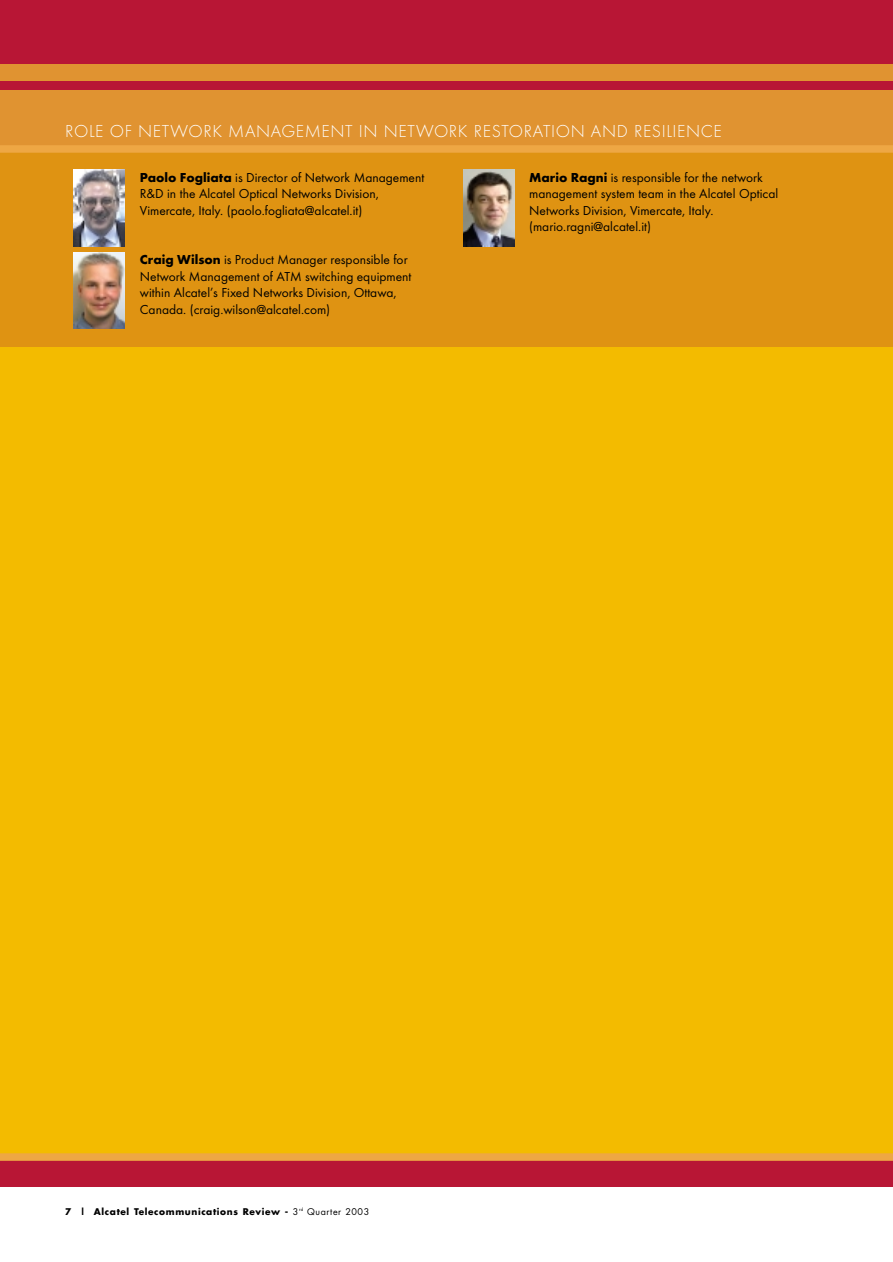
<style>
.page{position:relative;width:893px;height:1262px;background:#fff}
.page>*{position:absolute;margin:0;border:0;box-sizing:border-box;transform-origin:0 0}
.t1{font:300 18px "Futura T";letter-spacing:.035em;color:#fff}
.t2{font:13.5px/16.5px "Futura T";color:#000}
.t3{font:700 9px "Futura";letter-spacing:.07em;color:#000}
.s1{font-weight:700}
.s2{font-weight:400}
</style>
<div class="page">
<div style="left:0;top:193px;width:892px;height:969px;background:#f3bb00"></div>
<div style="left:0;top:150px;width:892px;height:197px;background:#df9312"></div>
<div style="left:0;top:0;width:892px;height:149px;background:#e09331"></div>
<div style="left:0;top:0;width:892px;height:64px;background:#b81635"></div>
<div style="left:0;top:81px;width:892px;height:8px;background:#b81635"></div>
<div style="left:0;top:1157px;width:892px;height:29px;background:#b81635"></div>
<div style="left:0;top:145px;width:892px;height:8px;background:#eea744"></div>
<div style="left:0;top:1153px;width:892px;height:7px;background:#eea744"></div>
<img style="left:463px;top:170px;width:51px;height:76px">
<img style="left:74px;top:252px;width:51px;height:77px">
<img style="left:74px;top:170px;width:51px;height:76px">
<h1 class="t1" style="left:65px;top:123px;width:658px">ROLE OF NETWORK MANAGEMENT IN NETWORK RESTORATION AND RESILIENCE</h1>
<p class="t2" style="left:140px;top:170px;width:286px"><span class="s1">Paolo Fogliata</span> is Director of Network Management<br>R&amp;D in the Alcatel Optical Networks Division,<br>Vimercate, Italy. (paolo.fogliata@alcatel.it)</p>
<p class="t2" style="left:140px;top:252px;width:273px"><span class="s1">Craig Wilson</span> is Product Manager responsible for Network Management of ATM switching equipment within Alcatel’s Fixed Networks Division, Ottawa, Canada. (craig.wilson@alcatel.com)</p>
<p class="t2" style="left:529px;top:170px;width:251px"><span class="s1">Mario Ragni</span> is responsible for the network management system team in the Alcatel Optical Networks Division, Vimercate, Italy. (mario.ragni@alcatel.it)</p>
<p class="t3" style="left:65px;top:1207px;width:305px">7 | Alcatel Telecommunications Review - <span class="s2">3</span><sup>rd</sup> <span class="s2">Quarter 2003</span></p>
</div>
